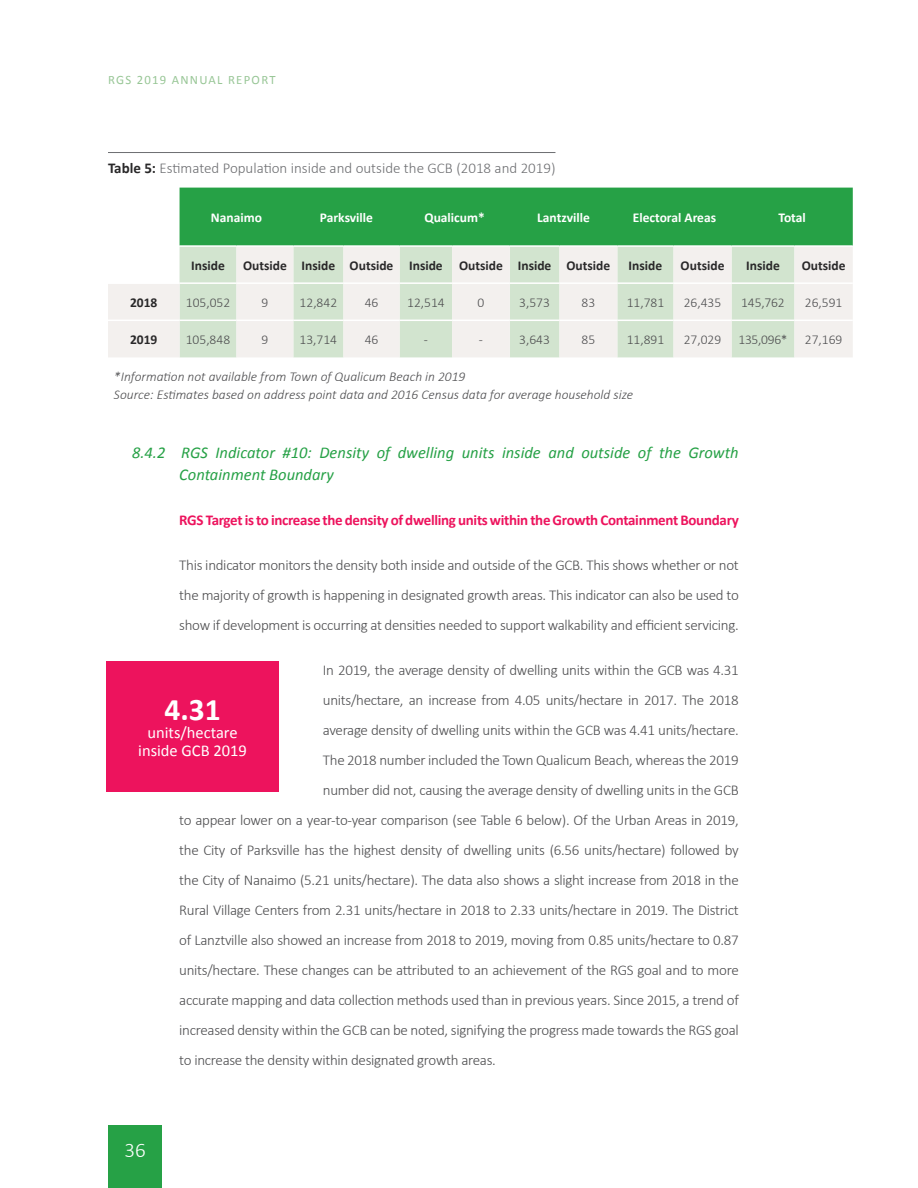
<style>
.page{position:relative;width:918px;height:1188px;background:#fff}
.page>*{position:absolute;margin:0;border:0;box-sizing:border-box;transform-origin:0 0}
.t1{font:700 31.5px "Calibri";color:#fff}
.t2{font:300 21px "Calibri";color:#fff}
.t3{font:italic 16.5px/22.5px "Calibri";color:#26a146}
.t4{font:16.5px/18px "Calibri";color:#fff;text-align:center}
.t5{font:300 15px/30px "Calibri";letter-spacing:-.02em;color:#4d4d4f;text-align:justify}
.t6{font:700 15px "Calibri";letter-spacing:-.02em;color:#ed135d}
.t7{font:300 15px "Calibri";color:#6d6e71}
.t8{font:italic 300 13.5px/18px "Calibri";color:#4d4d4f}
.t9{font:300 13.5px "Calibri";color:#4d4d4f}
.t10{font:700 13.5px "Calibri";color:#292829}
.t11{font:700 13.5px "Calibri";color:#fff}
.t12{font:12.75px "Calibri";letter-spacing:.1em;color:#98c696}
.s1{font-weight:700;color:#292829}
</style>
<div class="page">
<div style="left:106px;top:662px;width:173px;height:130px;background:#ed135d"></div>
<div style="left:108px;top:1125px;width:54px;height:63px;background:#26a146"></div>
<hr style="left:108px;top:152px;width:447px;height:1px;background:#6d6e71">
<div style="left:180px;top:188px;width:673px;height:57px;background:#26a146"></div>
<svg style="left:108px;top:247px;width:745px;height:110px;background:#e5ebe1"></svg>
<hr style="left:108px;top:282px;width:72px;height:2px;background:#fff">
<hr style="left:180px;top:282px;width:56px;height:2px;background:#fff">
<hr style="left:236px;top:282px;width:57px;height:2px;background:#fff">
<hr style="left:293px;top:282px;width:50px;height:2px;background:#fff">
<hr style="left:343px;top:282px;width:57px;height:2px;background:#fff">
<hr style="left:400px;top:282px;width:52px;height:2px;background:#fff">
<hr style="left:452px;top:282px;width:58px;height:2px;background:#fff">
<hr style="left:510px;top:282px;width:49px;height:2px;background:#fff">
<hr style="left:559px;top:282px;width:58px;height:2px;background:#fff">
<hr style="left:617px;top:282px;width:57px;height:2px;background:#fff">
<hr style="left:674px;top:282px;width:58px;height:2px;background:#fff">
<hr style="left:732px;top:282px;width:62px;height:2px;background:#fff">
<hr style="left:794px;top:282px;width:59px;height:2px;background:#fff">
<hr style="left:108px;top:320px;width:72px;height:1px;background:#fff">
<hr style="left:180px;top:320px;width:56px;height:1px;background:#fff">
<hr style="left:236px;top:320px;width:57px;height:1px;background:#fff">
<hr style="left:293px;top:320px;width:50px;height:1px;background:#fff">
<hr style="left:343px;top:320px;width:57px;height:1px;background:#fff">
<hr style="left:400px;top:320px;width:52px;height:1px;background:#fff">
<hr style="left:452px;top:320px;width:58px;height:1px;background:#fff">
<hr style="left:510px;top:320px;width:49px;height:1px;background:#fff">
<hr style="left:559px;top:320px;width:58px;height:1px;background:#fff">
<hr style="left:617px;top:320px;width:57px;height:1px;background:#fff">
<hr style="left:674px;top:320px;width:58px;height:1px;background:#fff">
<hr style="left:732px;top:320px;width:62px;height:1px;background:#fff">
<hr style="left:794px;top:320px;width:59px;height:1px;background:#fff">
<p class="t12" style="left:108px;top:72px;width:169px">RGS 2019 ANNUAL REPORT</p>
<p class="t7" style="left:108px;top:158px;width:449px"><span class="s1">Table 5:</span> Estimated Population inside and outside the GCB (2018 and 2019)</p>
<p class="t11" style="left:211px;top:209px;width:53px">Nanaimo</p>
<p class="t11" style="left:320px;top:209px;width:55px">Parksville</p>
<p class="t11" style="left:424px;top:209px;width:62px">Qualicum*</p>
<p class="t11" style="left:537px;top:209px;width:54px">Lantzville</p>
<p class="t11" style="left:633px;top:209px;width:85px">Electoral Areas</p>
<p class="t11" style="left:779px;top:209px;width:29px">Total</p>
<p class="t10" style="left:191px;top:257px;width:35px">Inside</p>
<p class="t10" style="left:243px;top:257px;width:369px">Outside Inside Outside Inside Outside Inside Outside</p>
<p class="t10" style="left:629px;top:257px;width:35px">Inside</p>
<p class="t10" style="left:681px;top:257px;width:45px">Outside</p>
<p class="t10" style="left:746px;top:257px;width:35px">Inside</p>
<p class="t10" style="left:802px;top:257px;width:45px">Outside</p>
<p class="t10" style="left:130px;top:294px;width:29px">2018</p>
<p class="t9" style="left:186px;top:294px;width:46px">105,052</p>
<p class="t9" style="left:261px;top:294px;width:8px">9</p>
<p class="t9" style="left:300px;top:294px;width:39px">12,842</p>
<p class="t9" style="left:365px;top:294px;width:15px">46</p>
<p class="t9" style="left:407px;top:294px;width:39px">12,514</p>
<p class="t9" style="left:478px;top:294px;width:8px">0</p>
<p class="t9" style="left:519px;top:294px;width:32px">3,573</p>
<p class="t9" style="left:582px;top:294px;width:15px">83</p>
<p class="t9" style="left:627px;top:294px;width:39px">11,781</p>
<p class="t9" style="left:684px;top:294px;width:39px">26,435</p>
<p class="t9" style="left:741px;top:294px;width:45px">145,762</p>
<p class="t9" style="left:805px;top:294px;width:39px">26,591</p>
<p class="t10" style="left:130px;top:331px;width:29px">2019</p>
<p class="t9" style="left:186px;top:331px;width:46px">105,848</p>
<p class="t9" style="left:261px;top:331px;width:8px">9</p>
<p class="t9" style="left:300px;top:331px;width:39px">13,714</p>
<p class="t9" style="left:365px;top:331px;width:15px">46</p>
<p class="t9" style="left:424px;top:331px;width:6px">-</p>
<p class="t9" style="left:479px;top:331px;width:6px">-</p>
<p class="t9" style="left:519px;top:331px;width:32px">3,643</p>
<p class="t9" style="left:582px;top:331px;width:15px">85</p>
<p class="t9" style="left:627px;top:331px;width:39px">11,891</p>
<p class="t9" style="left:684px;top:331px;width:39px">27,029</p>
<p class="t9" style="left:738px;top:331px;width:51px">135,096*</p>
<p class="t9" style="left:805px;top:331px;width:39px">27,169</p>
<p class="t8" style="left:114px;top:367px;width:521px">*Information not available from Town of Qualicum Beach in 2019<br>Source: Estimates based on address point data and 2016 Census data for average household size</p>
<p class="t3" style="left:179px;top:440px;width:561px;text-indent:-47px">8.4.2 RGS Indicator #10: Density of dwelling units inside and outside of the Growth<br>Containment Boundary</p>
<p class="t6" style="left:179px;top:511px;width:561px">RGS Target is to increase the density of dwelling units within the Growth Containment Boundary</p>
<p class="t5" style="left:179px;top:550px;width:561px">This indicator monitors the density both inside and outside of the GCB. This shows whether or not the majority of growth is happening in designated growth areas. This indicator can also be used to show if development is occurring at densities needed to support walkability and efficient servicing.</p>
<p class="t5" style="left:323px;top:655px;width:417px">In 2019, the average density of dwelling units within the GCB was 4.31</p>
<p class="t5" style="left:323px;top:685px;width:417px">units/hectare, an increase from 4.05 units/hectare in 2017. The 2018</p>
<p class="t5" style="left:323px;top:715px;width:417px">average density of dwelling units within the GCB was 4.41 units/hectare.</p>
<p class="t5" style="left:323px;top:745px;width:417px">The 2018 number included the Town Qualicum Beach, whereas the 2019</p>
<p class="t5" style="left:323px;top:775px;width:417px">number did not, causing the average density of dwelling units in the GCB</p>
<p class="t5" style="left:179px;top:805px;width:561px">to appear lower on a year-to-year comparison (see Table 6 below). Of the Urban Areas in 2019,</p>
<p class="t5" style="left:179px;top:835px;width:561px">the City of Parksville has the highest density of dwelling units (6.56 units/hectare) followed by</p>
<p class="t5" style="left:179px;top:865px;width:561px">the City of Nanaimo (5.21 units/hectare). The data also shows a slight increase from 2018 in the</p>
<p class="t5" style="left:179px;top:895px;width:561px">Rural Village Centers from 2.31 units/hectare in 2018 to 2.33 units/hectare in 2019. The District</p>
<p class="t5" style="left:179px;top:925px;width:561px">of Lanztville also showed an increase from 2018 to 2019, moving from 0.85 units/hectare to 0.87</p>
<p class="t5" style="left:179px;top:955px;width:561px">units/hectare. These changes can be attributed to an achievement of the RGS goal and to more</p>
<p class="t5" style="left:179px;top:985px;width:561px">accurate mapping and data collection methods used than in previous years. Since 2015, a trend of</p>
<p class="t5" style="left:179px;top:1015px;width:561px">increased density within the GCB can be noted, signifying the progress made towards the RGS goal</p>
<p class="t5" style="left:179px;top:1045px;width:318px">to increase the density within designated growth areas.</p>
<h1 class="t1" style="left:164px;top:690px;width:58px">4.31</h1>
<p class="t4" style="left:138px;top:723px;width:110px">units/hectare inside GCB 2019</p>
<h2 class="t2" style="left:124px;top:1137px;width:23px">36</h2>
</div>
